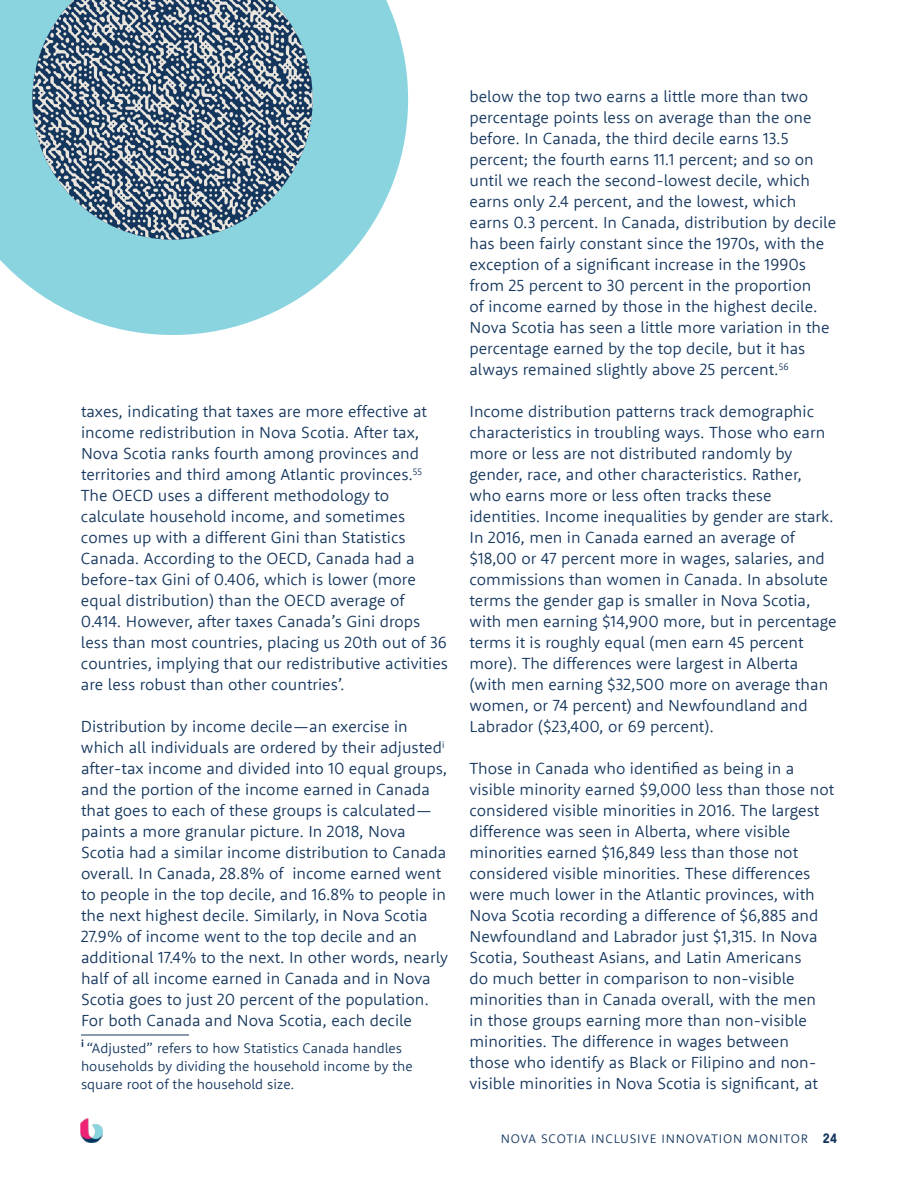
<style>
.page{position:relative;width:918px;height:1188px;background:#fff}
.page>*{position:absolute;margin:0;border:0;box-sizing:border-box;transform-origin:0 0}
.t1{font:300 16.5px/21px "Rooney Sans";color:#14365d}
.t2{font:300 14.25px/18px "Rooney Sans";color:#14365d}
.t3{font:300 12.75px "Rooney Sans";letter-spacing:.065em;color:#14365d}
.s1{font-family:"GT Pressura";font-weight:700;font-size:13.5px}
</style>
<div class="page">
<img style="left:81px;top:1119px;width:22px;height:23px">
<hr style="left:81px;top:1035px;width:108px;height:1px;background:#14365d">
<svg style="left:0;top:0;width:408px;height:335px;fill:#8ad4df"></svg>
<svg style="left:32px;top:0;width:281px;height:240px;background:#6e8a9c"></svg>
<p class="t1" style="left:81px;top:400px;width:369px">taxes, indicating that taxes are more effective at income redistribution in Nova Scotia. After tax, Nova Scotia ranks fourth among provinces and territories and third among Atlantic provinces.<sup>55<br></sup>The OECD uses a different methodology to calculate household income, and sometimes comes up with a different Gini than Statistics Canada. According to the OECD, Canada had a before-tax Gini of 0.406, which is lower (more equal distribution) than the OECD average of 0.414. However, after taxes Canada’s Gini drops less than most countries, placing us 20th out of 36 countries, implying that our redistributive activities are less robust than other countries’.</p>
<p class="t1" style="left:81px;top:715px;width:368px">Distribution by income decile—an exercise in which all individuals are ordered by their adjusted<sup>i </sup>after-tax income and divided into 10 equal groups, and the portion of the income earned in Canada that goes to each of these groups is calculated— paints a more granular picture. In 2018, Nova Scotia had a similar income distribution to Canada overall. In Canada, 28.8% of income earned went to people in the top decile, and 16.8% to people in the next highest decile. Similarly, in Nova Scotia 27.9% of income went to the top decile and an additional 17.4% to the next. In other words, nearly half of all income earned in Canada and in Nova Scotia goes to just 20 percent of the population.<br>For both Canada and Nova Scotia, each decile</p>
<p class="t2" style="left:81px;top:1039px;width:333px"><sup>i</sup> “Adjusted” refers to how Statistics Canada handles households by dividing the household income by the square root of the household size.</p>
<p class="t1" style="left:470px;top:85px;width:368px">below the top two earns a little more than two percentage points less on average than the one before. In Canada, the third decile earns 13.5 percent; the fourth earns 11.1 percent; and so on until we reach the second-lowest decile, which earns only 2.4 percent, and the lowest, which earns 0.3 percent. In Canada, distribution by decile has been fairly constant since the 1970s, with the exception of a significant increase in the 1990s from 25 percent to 30 percent in the proportion<br>of income earned by those in the highest decile.<br>Nova Scotia has seen a little more variation in the percentage earned by the top decile, but it has always remained slightly above 25 percent.<sup>56</sup></p>
<p class="t1" style="left:470px;top:400px;width:369px">Income distribution patterns track demographic characteristics in troubling ways. Those who earn more or less are not distributed randomly by gender, race, and other characteristics. Rather, who earns more or less often tracks these identities. Income inequalities by gender are stark.<br>In 2016, men in Canada earned an average of $18,00 or 47 percent more in wages, salaries, and commissions than women in Canada. In absolute terms the gender gap is smaller in Nova Scotia, with men earning $14,900 more, but in percentage terms it is roughly equal (men earn 45 percent more). The differences were largest in Alberta (with men earning $32,500 more on average than women, or 74 percent) and Newfoundland and Labrador ($23,400, or 69 percent).</p>
<p class="t1" style="left:470px;top:757px;width:366px">Those in Canada who identified as being in a visible minority earned $9,000 less than those not considered visible minorities in 2016. The largest difference was seen in Alberta, where visible minorities earned $16,849 less than those not considered visible minorities. These differences were much lower in the Atlantic provinces, with Nova Scotia recording a difference of $6,885 and Newfoundland and Labrador just $1,315. In Nova Scotia, Southeast Asians, and Latin Americans<br>do much better in comparison to non-visible minorities than in Canada overall, with the men<br>in those groups earning more than non-visible minorities. The difference in wages between<br>those who identify as Black or Filipino and non&shy;visible minorities in Nova Scotia is significant, at</p>
<p class="t3" style="left:501px;top:1130px;width:338px">NOVA SCOTIA INCLUSIVE INNOVATION MONITOR <span class="s1">24</span></p>
</div>
